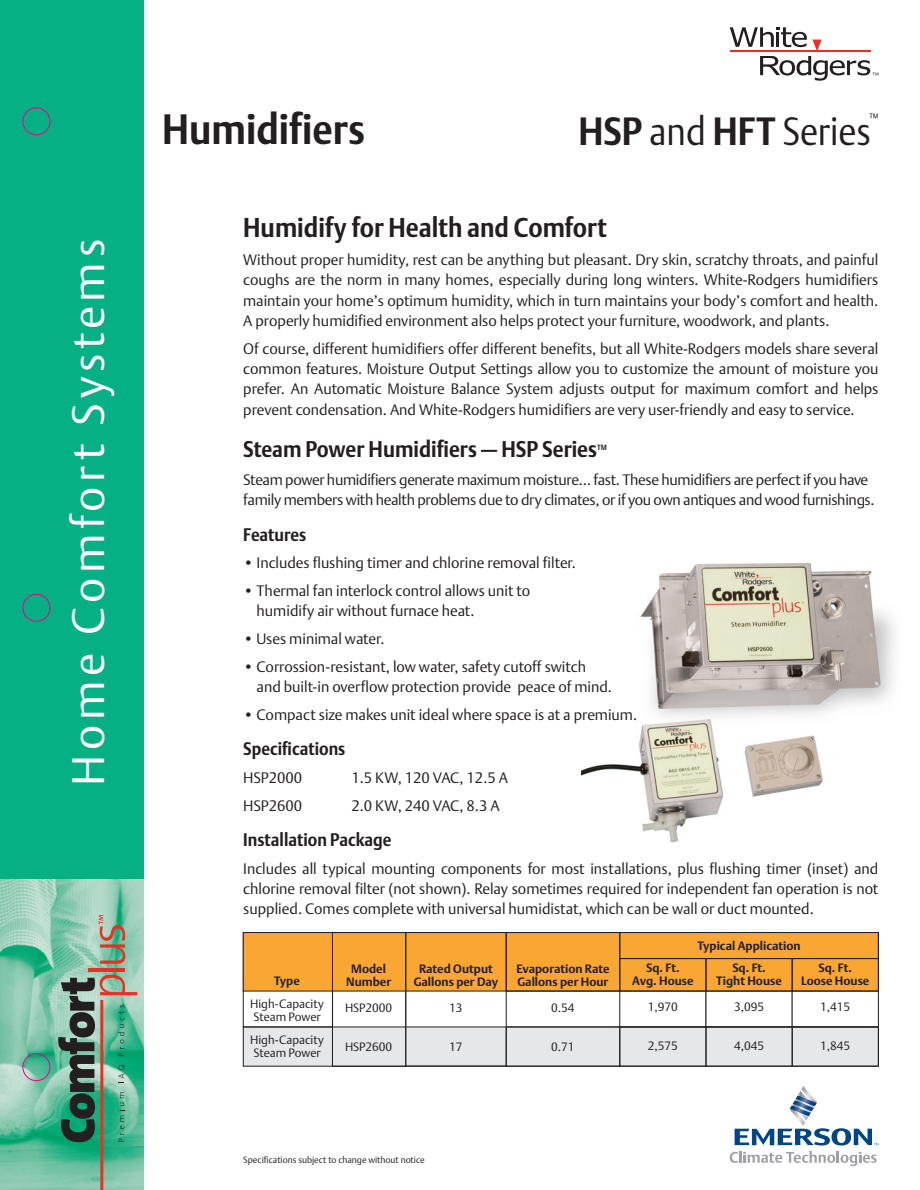
<style>
.page{position:relative;width:920px;height:1190px;background:#fff}
.page>*{position:absolute;margin:0;border:0;box-sizing:border-box;transform-origin:0 0}
.t1{font:45px "DTL Argo T Light";letter-spacing:.1em;color:#fff}
.t2{font:700 42px "DTL Argo T";color:#231f20;scale:.9 1}
.t3{font:39px "DTL Argo T Light";color:#231f20;scale:.9 1}
.t4{font:700 27px "DTL Argo T";color:#231f20;scale:.9 1}
.t5{font:700 22.5px "DTL Argo T";color:#231f20;scale:.9 1}
.t6{font:700 18px "DTL Argo T";color:#231f20;scale:.9 1}
.t7{font:15px/20.2px "DTL Argo T Light";color:#231f20;text-align:justify}
.t8{font:15px/20.2px "DTL Argo T Light";letter-spacing:-.02em;color:#231f20}
.t9{font:700 12px/13.5px "DTL Argo T";color:#231f20;text-align:center}
.t10{font:12px/13.5px "DTL Argo T Light";color:#231f20}
.t11{font:12px "DTL Argo T Light";color:#231f20;scale:.9 1}
.t12{font:9px "DTL Argo T Light";color:#231f20}
.t13{font:700 7.5px "DTL Argo T";color:#231f20;scale:.9 1}
.s1{font-family:"DTL Argo T";font-weight:700}
</style>
<div class="page">
<div style="left:243px;top:1026px;width:635px;height:39px;background:#e6e7e9"></div>
<div style="left:243px;top:932px;width:635px;height:58px;background:#faa633"></div>
<div style="left:243px;top:1026px;width:635px;height:40px;border:1px solid #231f20"></div>
<div style="left:243px;top:932px;width:635px;height:59px;border:1px solid #231f20"></div>
<div style="left:332px;top:932px;width:74px;height:134px;border:1px solid #231f20"></div>
<div style="left:505px;top:932px;width:115px;height:59px;border:1px solid #231f20"></div>
<div style="left:619px;top:958px;width:87px;height:33px;border:1px solid #231f20"></div>
<div style="left:619px;top:932px;width:259px;height:26px;border:1px solid #231f20"></div>
<div style="left:705px;top:958px;width:87px;height:33px;border:1px solid #231f20"></div>
<div style="left:791px;top:958px;width:87px;height:33px;border:1px solid #231f20"></div>
<div style="left:505px;top:1026px;width:115px;height:40px;border:1px solid #231f20"></div>
<div style="left:619px;top:1026px;width:87px;height:40px;border:1px solid #231f20"></div>
<div style="left:705px;top:1026px;width:87px;height:40px;border:1px solid #231f20"></div>
<div style="left:791px;top:1026px;width:87px;height:40px;border:1px solid #231f20"></div>
<img style="left:581px;top:563px;width:313px;height:280px">
<svg style="left:729px;top:27px;width:149px;height:54px"></svg>
<img style="left:0;top:878px;width:144px;height:311px">
<div style="left:0;top:0;width:144px;height:878px;background:#05b085"></div>
<hr style="left:100px;top:999px;width:3px;height:190px;background:#ee2e22">
<hr style="left:88px;top:968px;width:37px;height:3px;background:#ee2e22">
<svg style="left:99px;top:914px;width:26px;height:49px"></svg>
<svg style="left:58px;top:974px;width:79px;height:167px;background:#5e927b"></svg>
<div style="left:22px;top:107px;width:28px;height:28px;border:1px solid #ed028c;border-radius:50%"></div>
<div style="left:22px;top:1052px;width:28px;height:28px;border:1px solid #ed028c;border-radius:50%"></div>
<div style="left:22px;top:593px;width:28px;height:28px;border:1px solid #ed028c;border-radius:50%"></div>
<svg style="left:729px;top:1086px;width:149px;height:79px"></svg>
<p class="t1" style="left:69px;top:785px;width:548px;rotate:-90deg">Home Comfort Systems</p>
<p class="t2" style="left:162px;top:111px;width:227px">Humidifiers</p>
<p class="t3" style="left:578px;top:114px;width:326px"><span class="s1">HSP</span> and <span class="s1">HFT</span> Series</p>
<p class="t11" style="left:869px;top:113px;width:11px">™</p>
<h2 class="t4" style="left:243px;top:216px;width:405px">Humidify for Health and Comfort</h2>
<p class="t7" style="left:243px;top:251px;width:636px">Without proper humidity, rest can be anything but pleasant. Dry skin, scratchy throats, and painful coughs are the norm in many homes, especially during long winters. White-Rodgers humidifiers maintain your home’s optimum humidity, which in turn maintains your body’s comfort and health.<br>A properly humidified environment also helps protect your furniture, woodwork, and plants.</p>
<p class="t7" style="left:243px;top:339px;width:636px">Of course, different humidifiers offer different benefits, but all White-Rodgers models share several common features. Moisture Output Settings allow you to customize the amount of moisture you prefer. An Automatic Moisture Balance System adjusts output for maximum comfort and helps prevent condensation. And White-Rodgers humidifiers are very user-friendly and easy to service.</p>
<h3 class="t5" style="left:243px;top:439px;width:394px">Steam Power Humidifiers — HSP Series</h3>
<h3 class="t13" style="left:597px;top:444px;width:12px">TM</h3>
<p class="t8" style="left:243px;top:471px;width:632px">Steam power humidifiers generate maximum moisture… fast. These humidifiers are perfect if you have family members with health problems due to dry climates, or if you own antiques and wood furnishings.</p>
<h4 class="t6" style="left:243px;top:526px;width:72px">Features</h4>
<p class="t7" style="left:243px;top:554px;width:334px">• Includes flushing timer and chlorine removal filter.</p>
<p class="t7" style="left:256px;top:582px;width:275px;text-indent:-13px">• Thermal fan interlock control allows unit to humidify air without furnace heat.</p>
<p class="t7" style="left:243px;top:630px;width:143px">• Uses minimal water.</p>
<p class="t7" style="left:256px;top:657px;width:357px;text-indent:-13px">• Corrossion-resistant, low water, safety cutoff switch and built-in overflow protection provide peace of mind.</p>
<p class="t7" style="left:243px;top:705px;width:395px">• Compact size makes unit ideal where space is at a premium.</p>
<h4 class="t6" style="left:243px;top:741px;width:115px">Specifications</h4>
<p class="t7" style="left:243px;top:768px;width:60px">HSP2000</p>
<p class="t7" style="left:351px;top:768px;width:158px">1.5 KW, 120 VAC, 12.5 A</p>
<p class="t7" style="left:243px;top:796px;width:60px">HSP2600</p>
<p class="t7" style="left:351px;top:796px;width:150px">2.0 KW, 240 VAC, 8.3 A</p>
<h4 class="t6" style="left:243px;top:831px;width:166px">Installation Package</h4>
<p class="t7" style="left:243px;top:859px;width:636px">Includes all typical mounting components for most installations, plus flushing timer (inset) and chlorine removal filter (not shown). Relay sometimes required for independent fan operation is not supplied. Comes complete with universal humidistat, which can be wall or duct mounted.</p>
<p class="t9" style="left:274px;top:974px;width:27px">Type</p>
<p class="t9" style="left:346px;top:962px;width:46px">Model<br>Number</p>
<p class="t9" style="left:413px;top:962px;width:86px">Rated Output<br>Gallons per Day</p>
<p class="t9" style="left:516px;top:962px;width:94px;text-align:left">Evaporation Rate<br>Gallons per Hour</p>
<p class="t9" style="left:697px;top:939px;width:105px">Typical Application</p>
<p class="t9" style="left:632px;top:961px;width:63px">Sq. Ft.<br>Avg. House</p>
<p class="t9" style="left:716px;top:961px;width:67px">Sq. Ft.<br>Tight House</p>
<p class="t9" style="left:800px;top:961px;width:70px">Sq. Ft.<br>Loose House</p>
<p class="t10" style="left:250px;top:997px;width:75px">High-Capacity<br>Steam Power</p>
<p class="t10" style="left:345px;top:1001px;width:49px">HSP2000</p>
<p class="t10" style="left:449px;top:1001px;width:15px">13</p>
<p class="t10" style="left:551px;top:1001px;width:25px">0.54</p>
<p class="t10" style="left:647px;top:1000px;width:32px">1,970</p>
<p class="t10" style="left:733px;top:1000px;width:32px">3,095</p>
<p class="t10" style="left:819px;top:1000px;width:32px">1,415</p>
<p class="t10" style="left:250px;top:1033px;width:75px">High-Capacity<br>Steam Power</p>
<p class="t10" style="left:345px;top:1040px;width:49px">HSP2600</p>
<p class="t10" style="left:449px;top:1040px;width:15px">17</p>
<p class="t10" style="left:551px;top:1040px;width:25px">0.71</p>
<p class="t10" style="left:647px;top:1039px;width:32px">2,575</p>
<p class="t10" style="left:733px;top:1039px;width:32px">4,045</p>
<p class="t10" style="left:819px;top:1039px;width:32px">1,845</p>
<p class="t12" style="left:243px;top:1155px;width:183px">Specifications subject to change without notice</p>
</div>
